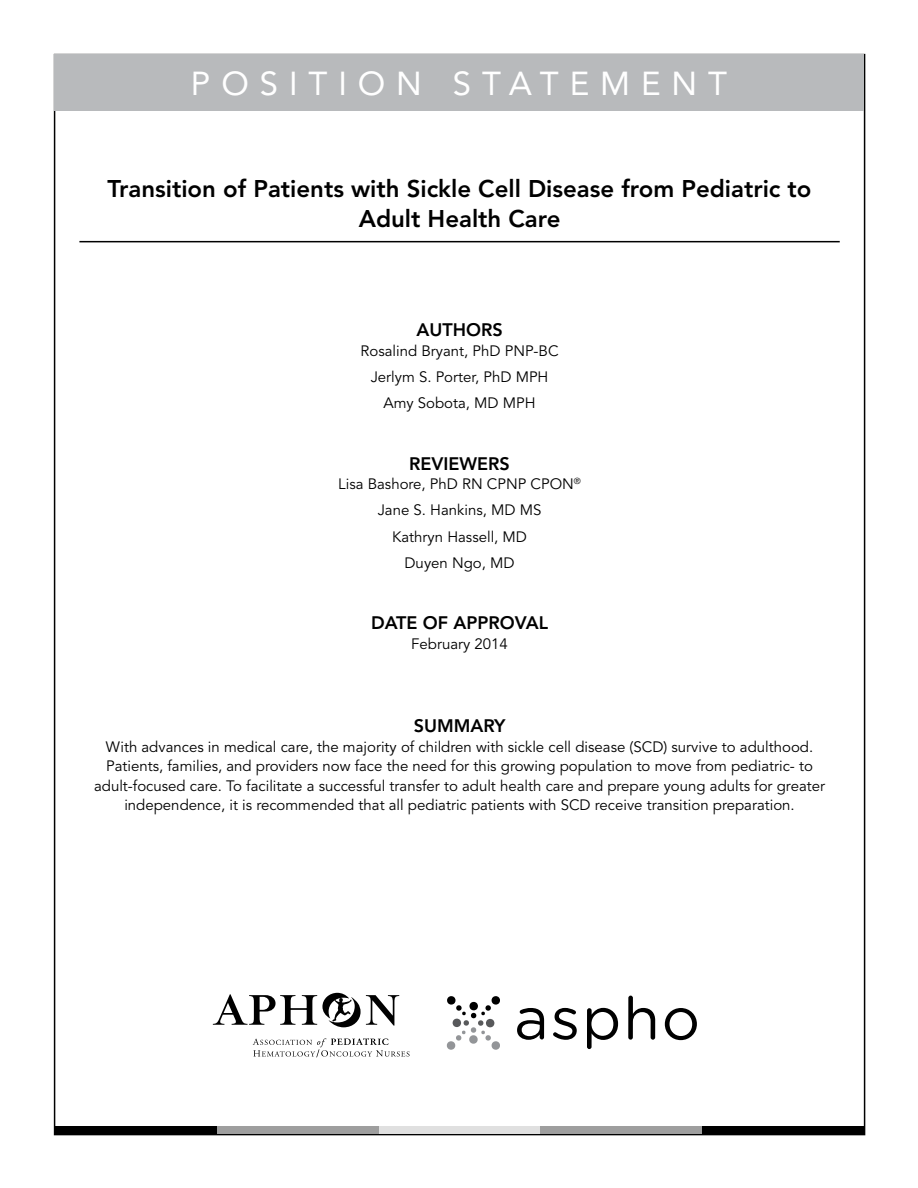
<style>
.page{position:relative;width:918px;height:1188px;background:#fff}
.page>*{position:absolute;margin:0;border:0;box-sizing:border-box;transform-origin:0 0}
.t1{font:33px "Avenir LT Std";letter-spacing:.33em;color:#fff}
.t2{font:800 24px/30px "Avenir LT Std";color:#000;text-align:center}
.t3{font:800 18px "Avenir LT Std";color:#000}
.t4{font:15px/26.2px "Avenir LT Std";color:#000;text-align:center}
</style>
<div class="page">
<div style="left:55px;top:1127px;width:162px;height:7px;background:#000"></div>
<div style="left:217px;top:1127px;width:162px;height:7px;background:#9e9e9e"></div>
<div style="left:379px;top:1127px;width:162px;height:7px;background:#e0e0e0"></div>
<div style="left:702px;top:1127px;width:162px;height:7px;background:#000"></div>
<div style="left:541px;top:1127px;width:161px;height:7px;background:#9e9e9e"></div>
<hr style="left:79px;top:241px;width:761px;height:1px;background:#000">
<svg style="left:253px;top:1038px;width:157px;height:19px"></svg>
<svg style="left:213px;top:993px;width:186px;height:34px"></svg>
<svg style="left:517px;top:1008px;width:27px;height:32px"></svg>
<svg style="left:553px;top:1008px;width:24px;height:32px"></svg>
<svg style="left:587px;top:1008px;width:31px;height:41px"></svg>
<svg style="left:628px;top:996px;width:27px;height:44px"></svg>
<svg style="left:665px;top:1008px;width:32px;height:32px"></svg>
<svg style="left:446px;top:996px;width:54px;height:54px"></svg>
<div style="left:54px;top:54px;width:810px;height:56px;background:#b8babc"></div>
<h1 class="t1" style="left:191px;top:64px;width:538px">POSITION STATEMENT</h1>
<h2 class="t2" style="left:108px;top:174px;width:706px">Transition of Patients with Sickle Cell Disease from Pediatric to<br>Adult Health Care</h2>
<p class="t3" style="left:416px;top:319px;width:88px">AUTHORS</p>
<p class="t4" style="left:361px;top:338px;width:200px">Rosalind Bryant, PhD PNP-BC<br>Jerlym S. Porter, PhD MPH<br>Amy Sobota, MD MPH</p>
<p class="t3" style="left:409px;top:453px;width:102px">REVIEWERS</p>
<p class="t4" style="left:338px;top:471px;width:244px">Lisa Bashore, PhD RN CPNP CPON<sup>®<br></sup>Jane S. Hankins, MD MS<br>Kathryn Hassell, MD<br>Duyen Ngo, MD</p>
<p class="t3" style="left:371px;top:613px;width:178px">DATE OF APPROVAL</p>
<p class="t4" style="left:411px;top:631px;width:98px">February 2014</p>
<p class="t3" style="left:414px;top:715px;width:93px">SUMMARY</p>
<p class="t4" style="left:94px;top:737px;width:733px;line-height:19.5px">With advances in medical care, the majority of children with sickle cell disease (SCD) survive to adulthood.<br>Patients, families, and providers now face the need for this growing population to move from pediatric- to adult-focused care. To facilitate a successful transfer to adult health care and prepare young adults for greater independence, it is recommended that all pediatric patients with SCD receive transition preparation.</p>
</div>
